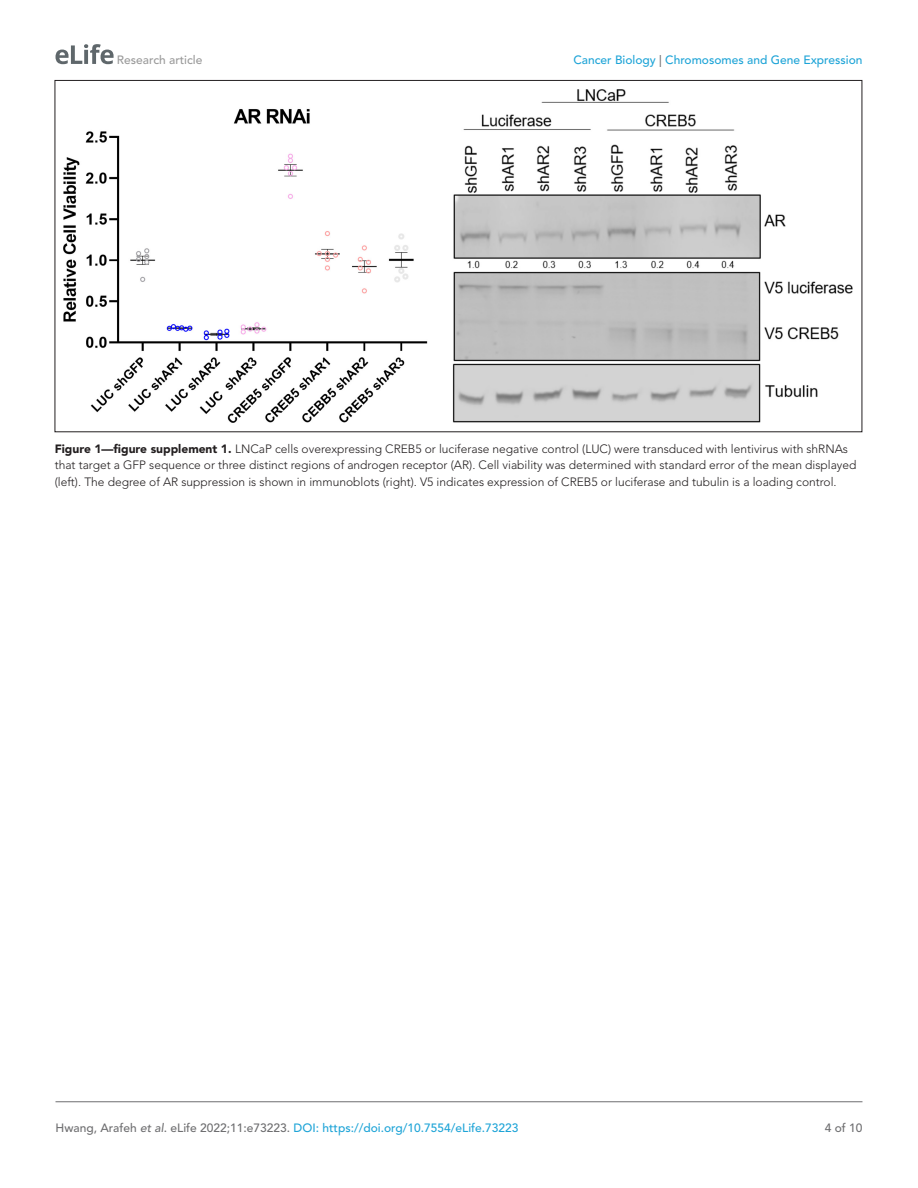
<style>
.page{position:relative;width:918px;height:1188px;background:#fff}
.page>*{position:absolute;margin:0;border:0;box-sizing:border-box;transform-origin:0 0}
.t1{font:300 12px/16.5px "Avenir LT Std";color:#231f20}
.t2{font:500 12px "Avenir LT Std";color:#1ea4d7}
.t3{font:500 12px "Avenir LT Std";color:#9a9a9a}
.t4{font:500 12px "Avenir LT Std";color:#6e6e70}
.s1{color:#6e6e70}
.s2{font-weight:900}
.s3{font-style:italic;color:#6e6e70}
</style>
<div class="page">
<svg style="left:56px;top:44px;width:58px;height:20px"></svg>
<hr style="left:56px;top:1101px;width:806px;height:1px;background:#6e6e70">
<img style="left:64px;top:89px;width:789px;height:334px">
<p class="t3" style="left:117px;top:53px;width:87px">Research article</p>
<p class="t2" style="left:573px;top:53px;width:291px">Cancer Biology <span class="s1">|</span> Chromosomes and Gene Expression</p>
<p class="t1" style="left:55px;top:441px;width:803px"><span class="s2">Figure 1—figure supplement 1.</span> LNCaP cells overexpressing CREB5 or luciferase negative control (LUC) were transduced with lentivirus with shRNAs that target a GFP sequence or three distinct regions of androgen receptor (AR). Cell viability was determined with standard error of the mean displayed (left). The degree of AR suppression is shown in immunoblots (right). V5 indicates expression of CREB5 or luciferase and tubulin is a loading control.</p>
<p class="t2" style="left:56px;top:1121px;width:465px"><span class="s1">Hwang, Arafeh</span> <span class="s3">et al</span><span class="s1">. eLife 2022;11:e73223.</span> DOI: https://doi.org/10.7554/eLife.73223</p>
<p class="t4" style="left:825px;top:1121px;width:39px">4 of 10</p>
</div>
